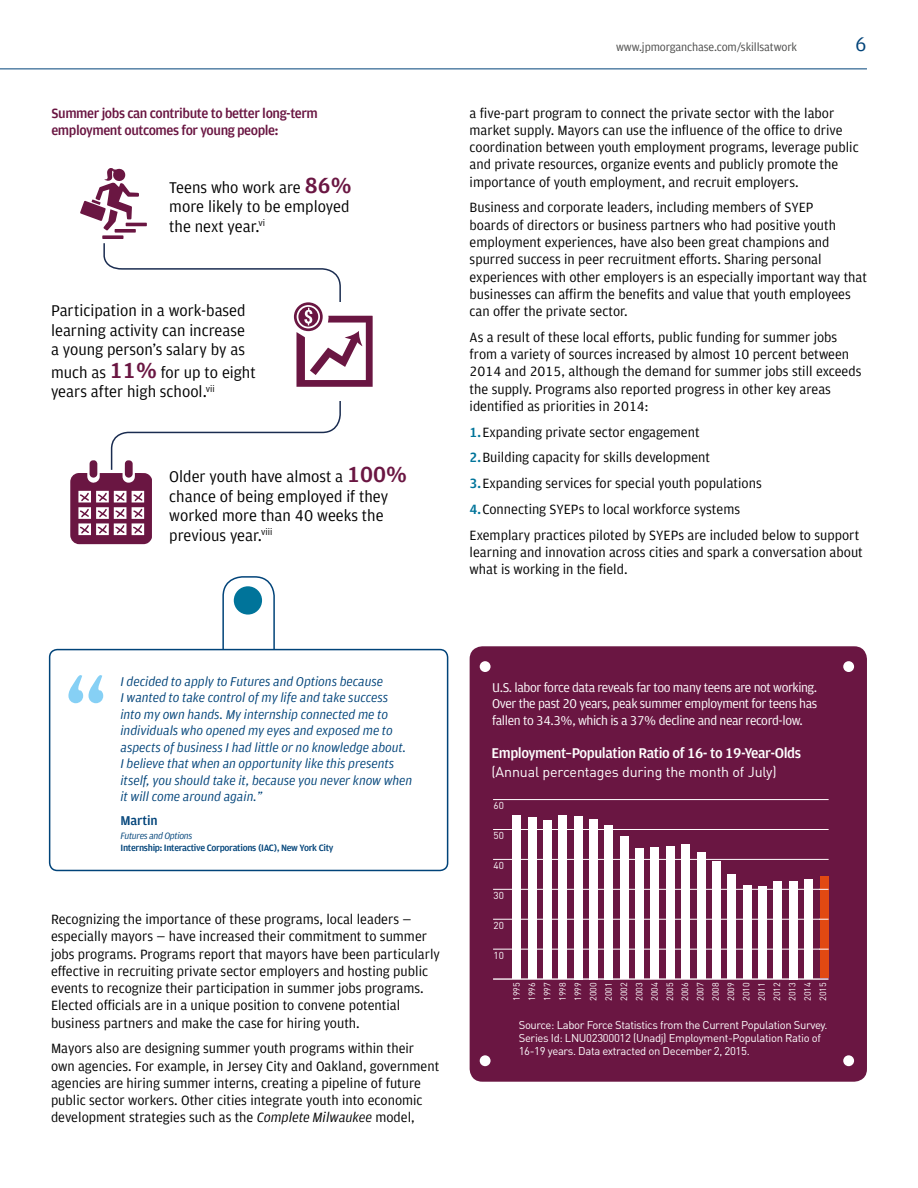
<style>
.page{position:relative;width:918px;height:1188px;background:#fff}
.page>*{position:absolute;margin:0;border:0;box-sizing:border-box;transform-origin:0 0}
.t1{font:21px "Amplitude TF";color:#004379}
.t2{font:16.5px/19.5px "Amplitude TF";color:#000}
.t3{font:500 15px "Amplitude TF";letter-spacing:-.03em;color:#fff}
.t4{font:14.25px/17.2px "Amplitude TF";color:#000}
.t5{font:700 14.25px/17.2px "Amplitude TF";letter-spacing:-.03em;color:#6a1642}
.t6{font:14.25px "DIN";letter-spacing:-.01em;color:#fff}
.t7{font:italic 13.5px/16.5px "Amplitude TF";color:#004379}
.t8{font:13.5px/16.5px "Amplitude TF";letter-spacing:-.03em;color:#fff;text-align:justify}
.t9{font:700 13.5px "Amplitude TF";letter-spacing:-.01em;color:#004379}
.t10{font:12px "Amplitude TF";letter-spacing:-.01em;color:#4a4a49}
.t11{font:11.25px/12.8px "DIN";letter-spacing:-.03em;color:#fff}
.t12{font:10.05px "DIN";color:#fff}
.t13{font:700 9.75px "Amplitude TF";letter-spacing:-.03em;color:#004379}
.t14{font:italic 9.75px "Amplitude TF";letter-spacing:-.03em;color:#004379}
.t15{font:9px/15.3px "DIN";letter-spacing:-.01em;color:#fff;text-align:justify}
.s1{font-weight:700;font-size:23.25px;color:#6a1642}
.s2{font-weight:700;color:#00749a}
.s3{font-style:italic}
</style>
<div class="page">
<hr style="left:0;top:69px;width:867px;height:1px;background:#004379">
<div style="left:222px;top:576px;width:53px;height:98px;border:2px solid #004379;border-radius:19px"></div>
<div style="left:234px;top:586px;width:28px;height:29px;background:#00749a;border-radius:50%"></div>
<svg style="left:103px;top:255px;width:238px;height:205px"></svg>
<div style="left:470px;top:646px;width:397px;height:436px;background:#6a1642;border-radius:13px"></div>
<div style="left:50px;top:650px;width:398px;height:220px;background:#fff;border-radius:8px"></div>
<div style="left:49px;top:649px;width:399px;height:222px;border:2px solid #004379;border-radius:8px"></div>
<svg style="left:68px;top:675px;width:35px;height:28px"></svg>
<svg style="left:70px;top:460px;width:82px;height:84px"></svg>
<div style="left:303px;top:307px;width:62px;height:94px;background:#fff"></div>
<svg style="left:294px;top:302px;width:79px;height:85px"></svg>
<div style="left:480px;top:661px;width:11px;height:11px;background:#fff;border-radius:50%"></div>
<div style="left:843px;top:661px;width:11px;height:11px;background:#fff;border-radius:50%"></div>
<div style="left:480px;top:1055px;width:11px;height:11px;background:#fff;border-radius:50%"></div>
<div style="left:843px;top:1055px;width:11px;height:11px;background:#fff;border-radius:50%"></div>
<svg style="left:80px;top:168px;width:67px;height:87px"></svg>
<hr style="left:493px;top:978px;width:336px;height:2px;background:#fff">
<hr style="left:493px;top:949px;width:336px;height:1px;background:#fff">
<hr style="left:493px;top:919px;width:336px;height:1px;background:#fff">
<hr style="left:493px;top:889px;width:335px;height:1px;background:#fff">
<hr style="left:493px;top:859px;width:336px;height:1px;background:#fff">
<hr style="left:493px;top:829px;width:336px;height:1px;background:#fff">
<hr style="left:493px;top:799px;width:336px;height:1px;background:#fff">
<div style="left:820px;top:876px;width:9px;height:102px;background:#e14912"></div>
<div style="left:512px;top:815px;width:9px;height:164px;background:#fff"></div>
<div style="left:528px;top:818px;width:9px;height:161px;background:#fff"></div>
<div style="left:543px;top:821px;width:9px;height:158px;background:#fff"></div>
<div style="left:558px;top:815px;width:9px;height:164px;background:#fff"></div>
<div style="left:574px;top:816px;width:9px;height:163px;background:#fff"></div>
<div style="left:589px;top:819px;width:9px;height:160px;background:#fff"></div>
<div style="left:604px;top:825px;width:9px;height:154px;background:#fff"></div>
<div style="left:620px;top:836px;width:9px;height:143px;background:#fff"></div>
<div style="left:635px;top:848px;width:9px;height:131px;background:#fff"></div>
<div style="left:650px;top:848px;width:9px;height:131px;background:#fff"></div>
<div style="left:666px;top:847px;width:9px;height:132px;background:#fff"></div>
<div style="left:681px;top:845px;width:9px;height:134px;background:#fff"></div>
<div style="left:697px;top:853px;width:9px;height:126px;background:#fff"></div>
<div style="left:712px;top:862px;width:9px;height:117px;background:#fff"></div>
<div style="left:727px;top:874px;width:9px;height:105px;background:#fff"></div>
<div style="left:743px;top:885px;width:9px;height:94px;background:#fff"></div>
<div style="left:758px;top:886px;width:9px;height:93px;background:#fff"></div>
<div style="left:773px;top:881px;width:9px;height:98px;background:#fff"></div>
<div style="left:789px;top:881px;width:9px;height:98px;background:#fff"></div>
<div style="left:804px;top:879px;width:9px;height:100px;background:#fff"></div>
<p class="t5" style="left:51px;top:104px;width:268px">Summer jobs can contribute to better long-term employment outcomes for young people:</p>
<p class="t2" style="left:169px;top:178px;width:184px">Teens who work are <span class="s1">86% </span>more likely to be employed the next year.<sup>vi</sup></p>
<p class="t2" style="left:51px;top:301px;width:196px;text-align:justify">Participation in a work-based learning activity can increase a young person’s salary by as</p>
<p class="t2" style="left:51px;top:363px;width:206px">much as <span class="s1">11%</span> for up to eight years after high school.<sup>vii</sup></p>
<p class="t2" style="left:169px;top:467px;width:239px">Older youth have almost a <span class="s1">100% </span>chance of being employed if they worked more than 40 weeks the previous year.<sup>viii</sup></p>
<p class="t10" style="left:616px;top:40px;width:183px">www.jpmorganchase.com/skillsatwork</p>
<h1 class="t1" style="left:855px;top:32px;width:13px">6</h1>
<p class="t4" style="left:470px;top:104px;width:391px">a five-part program to connect the private sector with the labor market supply. Mayors can use the influence of the office to drive coordination between youth employment programs, leverage public and private resources, organize events and publicly promote the importance of youth employment, and recruit employers.</p>
<p class="t4" style="left:470px;top:199px;width:399px">Business and corporate leaders, including members of SYEP<br>boards of directors or business partners who had positive youth employment experiences, have also been great champions and spurred success in peer recruitment efforts. Sharing personal experiences with other employers is an especially important way that businesses can affirm the benefits and value that youth employees can offer the private sector.</p>
<p class="t4" style="left:470px;top:329px;width:393px">As a result of these local efforts, public funding for summer jobs from a variety of sources increased by almost 10 percent between 2014 and 2015, although the demand for summer jobs still exceeds the supply. Programs also reported progress in other key areas identified as priorities in 2014:</p>
<p class="t4" style="left:470px;top:419px;width:391px;line-height:25.8px"><span class="s2">1.</span>Expanding private sector engagement<br><span class="s2">2.</span>Building capacity for skills development<br><span class="s2">3.</span>Expanding services for special youth populations<br><span class="s2">4.</span>Connecting SYEPs to local workforce systems<br>Exemplary practices piloted by SYEPs are included below to support</p>
<p class="t4" style="left:470px;top:544px;width:395px">learning and innovation across cities and spark a conversation about what is working in the field.</p>
<p class="t7" style="left:120px;top:673px;width:293px">I decided to apply to Futures and Options because<br>I wanted to take control of my life and take success into my own hands. My internship connected me to individuals who opened my eyes and exposed me to aspects of business I had little or no knowledge about.<br>I believe that when an opportunity like this presents itself, you should take it, because you never know when it will come around again.”</p>
<p class="t9" style="left:120px;top:813px;width:39px">Martin</p>
<p class="t14" style="left:120px;top:831px;width:73px">Futures and Options</p>
<p class="t13" style="left:120px;top:843px;width:215px">Internship: Interactive Corporations (IAC), New York City</p>
<p class="t4" style="left:51px;top:911px;width:390px">Recognizing the importance of these programs, local leaders — especially mayors — have increased their commitment to summer jobs programs. Programs report that mayors have been particularly effective in recruiting private sector employers and hosting public events to recognize their participation in summer jobs programs.<br>Elected officials are in a unique position to convene potential business partners and make the case for hiring youth.</p>
<p class="t4" style="left:51px;top:1040px;width:390px">Mayors also are designing summer youth programs within their own agencies. For example, in Jersey City and Oakland, government agencies are hiring summer interns, creating a pipeline of future public sector workers. Other cities integrate youth into economic development strategies such as the <span class="s3">Complete Milwaukee</span> model,</p>
<p class="t8" style="left:492px;top:679px;width:327px">U.S. labor force data reveals far too many teens are not working.<br>Over the past 20 years, peak summer employment for teens has fallen to 34.3%, which is a 37% decline and near record-low.</p>
<p class="t3" style="left:492px;top:744px;width:311px">Employment–Population Ratio of 16- to 19-Year-Olds</p>
<p class="t6" style="left:492px;top:763px;width:287px">(Annual percentages during the month of July)</p>
<p class="t12" style="left:493px;top:799px;width:12px">60</p>
<p class="t12" style="left:493px;top:829px;width:12px">50</p>
<p class="t12" style="left:493px;top:859px;width:12px">40</p>
<p class="t12" style="left:493px;top:889px;width:12px">30</p>
<p class="t12" style="left:493px;top:919px;width:12px">20</p>
<p class="t12" style="left:493px;top:949px;width:12px">10</p>
<p class="t15" style="left:509px;top:1001px;width:20px;rotate:-90deg">1995<br>1996<br>1997<br>1998<br>1999<br>2000<br>2001<br>2002<br>2003<br>2004<br>2005<br>2006<br>2007<br>2008<br>2009<br>2010<br>2011<br>2012<br>2013<br>2014<br>2015</p>
<p class="t11" style="left:519px;top:1019px;width:310px">Source: Labor Force Statistics from the Current Population Survey.<br>Series Id: LNU02300012 (Unadj) Employment-Population Ratio of<br>16-19 years. Data extracted on December 2, 2015.</p>
</div>
